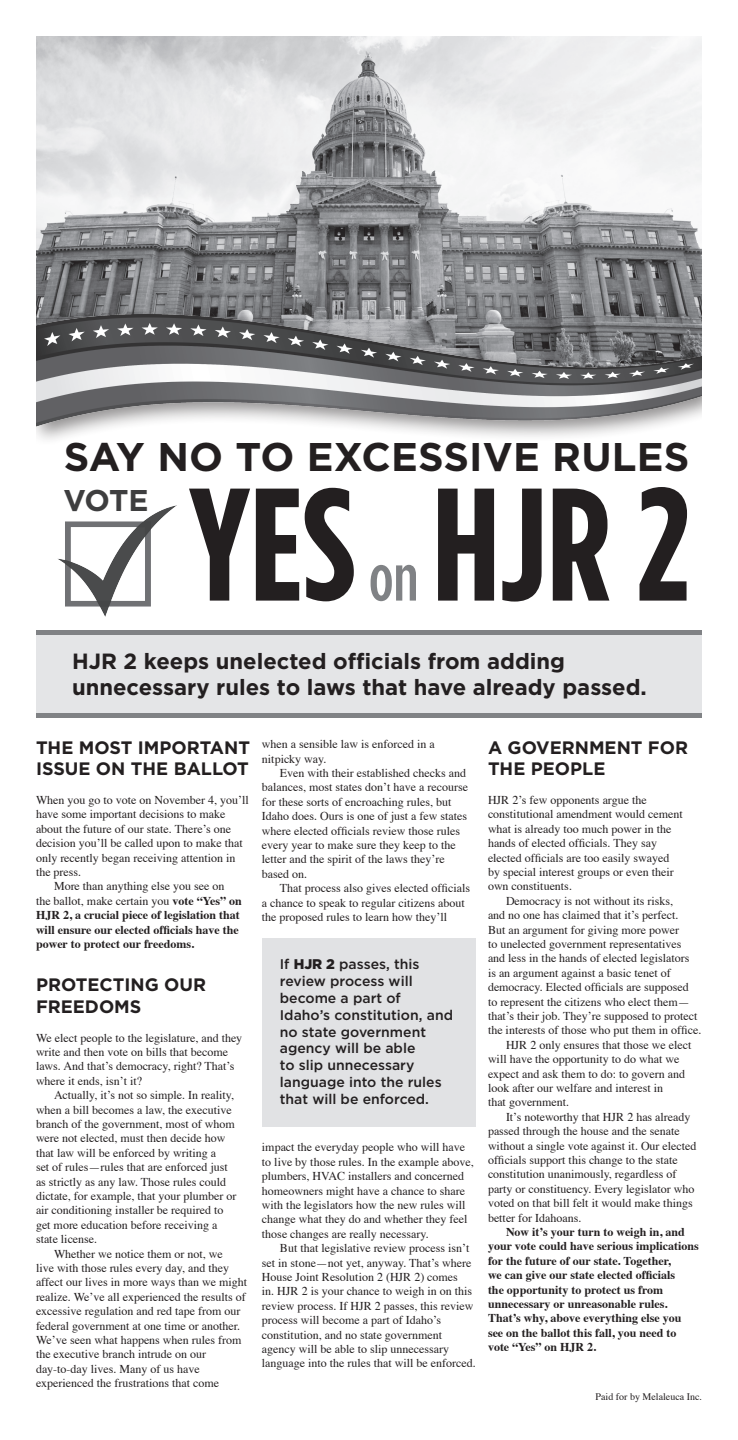
<style>
.page{position:relative;width:738px;height:1440px;background:#fff}
.page>*{position:absolute;margin:0;border:0;box-sizing:border-box;transform-origin:0 0}
.t1{font:700 160px "Gotham Condensed";color:#231f20}
.t2{font:500 66px "Gotham Condensed";color:#808285}
.t3{font:700 40px "Gotham";letter-spacing:.005em;color:#231f20}
.t4{font:700 30px "Gotham";color:#3e3e3f}
.t5{font:700 22px/26.4px "Gotham";color:#231f20}
.t6{font:700 18px/21.6px "Gotham";color:#231f20}
.t7{font:500 14px/16.8px "Gotham";color:#231f20}
.t8{font:12px/14.4px "Times";color:#231f20}
.t9{font:700 12px/14.4px "Times";color:#231f20}
.t10{font:10px "Times";color:#231f20}
.s1{font-weight:700}
.s2{font-weight:900}
</style>
<div class="page">
<img style="left:36px;top:36px;width:666px;height:270px">
<img style="left:58px;top:505px;width:119px;height:112px">
<div style="left:262px;top:938px;width:214px;height:189px;background:#e1e2e4"></div>
<div style="left:28px;top:306px;width:696px;height:141px;background:#231f20;opacity:.5"></div>
<img style="left:36px;top:315px;width:666px;height:116px">
<div style="left:0;top:151px;width:36px;height:403px;background:#fff"></div>
<div style="left:702px;top:175px;width:36px;height:403px;background:#fff"></div>
<div style="left:36px;top:634px;width:666px;height:82px;background:#e4e5e7"></div>
<hr style="left:36px;top:630px;width:666px;height:4px;background:#808285">
<hr style="left:36px;top:714px;width:666px;height:4px;background:#808285">
<h3 class="t3" style="left:64px;top:430px;width:627px">SAY NO TO EXCESSIVE RULES</h3>
<h3 class="t4" style="left:63px;top:480px;width:87px">VOTE</h3>
<h1 class="t1" style="left:189px;top:451px;width:167px">YES</h1>
<h2 class="t2" style="left:369px;top:539px;width:51px">on</h2>
<h1 class="t1" style="left:432px;top:451px;width:258px">HJR 2</h1>
<h3 class="t5" style="left:72px;top:648px;width:576px">HJR 2 keeps unelected officials from adding unnecessary rules to laws that have already passed.</h3>
<h3 class="t6" style="left:36px;top:736px;width:216px">THE MOST IMPORTANT<br>ISSUE ON THE BALLOT</h3>
<p class="t8" style="left:36px;top:793px;width:214px">When you go to vote on November 4, you’ll</p>
<p class="t8" style="left:36px;top:808px;width:191px">have some important decisions to make</p>
<p class="t8" style="left:36px;top:822px;width:197px">about the future of our state. There’s one</p>
<p class="t8" style="left:36px;top:837px;width:208px">decision you’ll be called upon to make that</p>
<p class="t8" style="left:36px;top:851px;width:201px">only recently began receiving attention in</p>
<p class="t8" style="left:36px;top:865px;width:47px">the press.</p>
<p class="t8" style="left:54px;top:880px;width:172px">More than anything else you see on</p>
<p class="t8" style="left:36px;top:894px;width:207px">the ballot, make certain you <span class="s1">vote “Yes” on</span></p>
<p class="t9" style="left:36px;top:907px;width:205px">HJR 2, a crucial piece of legislation that</p>
<p class="t9" style="left:36px;top:921px;width:204px">will ensure our elected officials have the</p>
<p class="t9" style="left:36px;top:935px;width:160px">power to protect our freedoms.</p>
<h3 class="t6" style="left:36px;top:974px;width:172px">PROTECTING OUR<br>FREEDOMS</h3>
<p class="t8" style="left:36px;top:1031px;width:208px">We elect people to the legislature, and they write and then vote on bills that become laws. And that’s democracy, right? That’s where it ends, isn’t it?</p>
<p class="t8" style="left:36px;top:1089px;width:202px;text-indent:18px">Actually, it’s not so simple. In reality, when a bill becomes a law, the executive branch of the government, most of whom were not elected, must then decide how that law will be enforced by writing a<br>set of rules—rules that are enforced just as strictly as any law. Those rules could dictate, for example, that your plumber or air conditioning installer be required to get more education before receiving a state license.</p>
<p class="t8" style="left:36px;top:1247px;width:213px;text-indent:18px">Whether we notice them or not, we<br>live with those rules every day, and they affect our lives in more ways than we might realize. We’ve all experienced the results of excessive regulation and red tape from our federal government at one time or another.<br>We’ve seen what happens when rules from the executive branch intrude on our day-to-day lives. Many of us have experienced the frustrations that come</p>
<p class="t8" style="left:262px;top:738px;width:174px">when a sensible law is enforced in a nitpicky way.</p>
<p class="t8" style="left:262px;top:766px;width:208px;text-indent:18px">Even with their established checks and balances, most states don’t have a recourse for these sorts of encroaching rules, but Idaho does. Ours is one of just a few states where elected officials review those rules every year to make sure they keep to the letter and the spirit of the laws they’re based on.</p>
<p class="t8" style="left:262px;top:882px;width:210px;text-indent:18px">That process also gives elected officials a chance to speak to regular citizens about the proposed rules to learn how they’ll</p>
<p class="t7" style="left:280px;top:956px;width:175px">If <span class="s2">HJR 2</span> passes, this review process will become a part of<br>Idaho’s constitution, and no state government agency will be able<br>to slip unnecessary language into the rules that will be enforced.</p>
<p class="t8" style="left:262px;top:1141px;width:213px">impact the everyday people who will have to live by those rules. In the example above, plumbers, HVAC installers and concerned homeowners might have a chance to share with the legislators how the new rules will change what they do and whether they feel those changes are really necessary.</p>
<p class="t8" style="left:262px;top:1242px;width:215px;text-indent:18px">But that legislative review process isn’t set in stone—not yet, anyway. That’s where House Joint Resolution 2 (HJR 2) comes<br>in. HJR 2 is your chance to weigh in on this review process. If HJR 2 passes, this review process will become a part of Idaho’s constitution, and no state government agency will be able to slip unnecessary language into the rules that will be enforced.</p>
<h3 class="t6" style="left:488px;top:736px;width:202px">A GOVERNMENT FOR<br>THE PEOPLE</h3>
<p class="t8" style="left:488px;top:793px;width:196px">HJR 2’s few opponents argue the constitutional amendment would cement what is already too much power in the hands of elected officials. They say elected officials are too easily swayed by special interest groups or even their own constituents.</p>
<p class="t8" style="left:506px;top:894px;width:169px">Democracy is not without its risks,</p>
<p class="t8" style="left:488px;top:909px;width:192px">and no one has claimed that it’s perfect.</p>
<p class="t8" style="left:488px;top:923px;width:193px">But an argument for giving more power</p>
<p class="t8" style="left:488px;top:937px;width:195px">to unelected government representatives</p>
<p class="t8" style="left:488px;top:952px;width:203px">and less in the hands of elected legislators</p>
<p class="t8" style="left:488px;top:966px;width:184px">is an argument against a basic tenet of</p>
<p class="t8" style="left:488px;top:981px;width:202px">democracy. Elected officials are supposed</p>
<p class="t8" style="left:488px;top:995px;width:203px">to represent the citizens who elect them—</p>
<p class="t8" style="left:488px;top:1009px;width:211px">that’s their job. They’re supposed to protect</p>
<p class="t8" style="left:488px;top:1024px;width:215px">the interests of those who put them in office.</p>
<p class="t8" style="left:506px;top:1038px;width:187px">HJR 2 only ensures that those we elect</p>
<p class="t8" style="left:488px;top:1053px;width:193px">will have the opportunity to do what we</p>
<p class="t8" style="left:488px;top:1067px;width:199px">expect and ask them to do: to govern and</p>
<p class="t8" style="left:488px;top:1081px;width:177px">look after our welfare and interest in</p>
<p class="t8" style="left:488px;top:1096px;width:83px">that government.</p>
<p class="t8" style="left:506px;top:1110px;width:186px">It’s noteworthy that HJR 2 has already</p>
<p class="t8" style="left:488px;top:1125px;width:193px">passed through the house and the senate</p>
<p class="t8" style="left:488px;top:1139px;width:210px">without a single vote against it. Our elected</p>
<p class="t8" style="left:488px;top:1153px;width:191px">officials support this change to the state</p>
<p class="t8" style="left:488px;top:1168px;width:190px">constitution unanimously, regardless of</p>
<p class="t8" style="left:488px;top:1182px;width:208px">party or constituency. Every legislator who</p>
<p class="t8" style="left:488px;top:1197px;width:206px">voted on that bill felt it would make things</p>
<p class="t8" style="left:488px;top:1211px;width:95px">better for Idahoans.</p>
<p class="t9" style="left:488px;top:1223px;width:212px;text-indent:18px">Now it’s your turn to weigh in, and your vote could have serious implications for the future of our state. Together,<br>we can give our state elected officials<br>the opportunity to protect us from unnecessary or unreasonable rules.<br>That’s why, above everything else you see on the ballot this fall, you need to vote “Yes” on HJR 2.</p>
<p class="t10" style="left:596px;top:1390px;width:108px">Paid for by Melaleuca Inc.</p>
</div>
